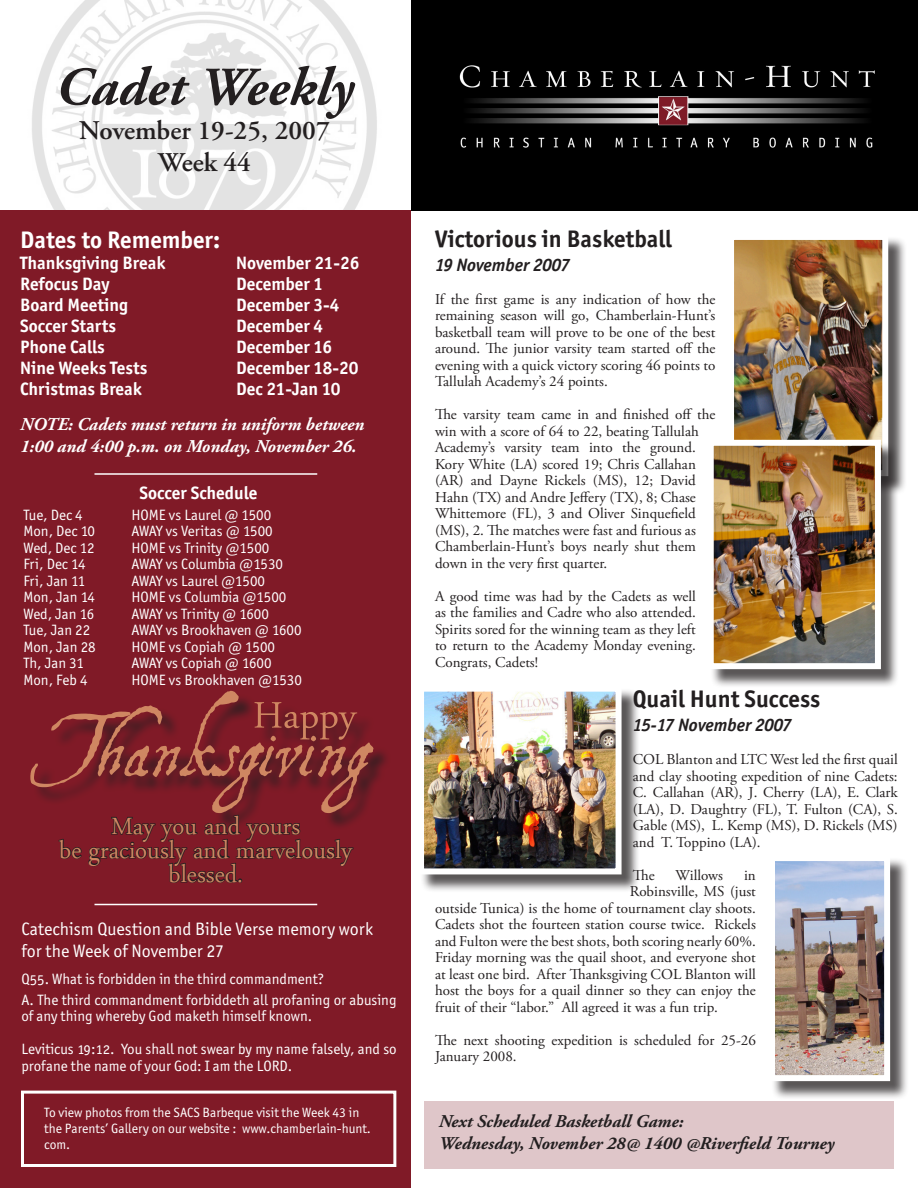
<style>
.page{position:relative;width:918px;height:1188px;background:#fff}
.page>*{position:absolute;margin:0;border:0;box-sizing:border-box;transform-origin:0 0}
.t1{font:77.7px "Aquiline Two";color:#cf8762}
.t2{font:54.45px "Arabic Typesetting";color:#cf8762}
.t3{font:italic 700 54px "Adobe Garamond Pro";color:#231f20}
.t4{font:34.5px "Arabic Typesetting";color:#cf8762}
.t5{font:600 27px "Adobe Garamond Pro";color:#231f20}
.t6{font:700 24px "Officina San ITC";color:#231f20}
.t7{font:700 24px "Officina San ITC";color:#fff}
.t8{font:700 18px "Officina San ITC";color:#fff}
.t9{font:italic 700 18px/21.6px "Adobe Garamond Pro";color:#fff}
.t10{font:italic 700 18px "Adobe Garamond Pro";color:#231f20}
.t11{font:18px/21.6px "Officina San ITC";color:#fff}
.t12{font:italic 700 18px "Officina San ITC";color:#231f20}
.t13{font:15px/16.5px "Adobe Garamond Pro";color:#231f20;text-align:justify}
.t14{font:15px "Officina San ITC";color:#fff}
.t15{font:15px/16.5px "Officina San ITC Book OS";color:#fff}
.t16{font:13.5px/16.2px "Officina San ITC";color:#fff}
</style>
<div class="page">
<div style="left:424px;top:1101px;width:470px;height:67px;background:#dfc6c9"></div>
<img style="left:0;top:0;width:404px;height:211px">
<div style="left:0;top:211px;width:411px;height:977px;background:#801a27"></div>
<img style="left:411px;top:0;width:507px;height:211px">
<div style="left:21px;top:1091px;width:375px;height:76px;border:3px solid #fff"></div>
<div style="left:420px;top:688px;width:220px;height:205px;background:#231f20;opacity:.75"></div>
<img style="left:425px;top:693px;width:190px;height:174px">
<div style="left:418px;top:686px;width:204px;height:188px;border:6px solid #fff"></div>
<hr style="left:94px;top:473px;width:223px;height:2px;background:#fff">
<div style="left:771px;top:857px;width:138px;height:243px;background:#231f20;opacity:.75"></div>
<img style="left:776px;top:862px;width:107px;height:212px">
<div style="left:769px;top:855px;width:121px;height:226px;border:6px solid #fff"></div>
<div style="left:33px;top:693px;width:358px;height:138px;background:#231f20;opacity:.75"></div>
<svg style="left:58px;top:813px;width:296px;height:93px"></svg>
<div style="left:730px;top:236px;width:177px;height:259px;background:#231f20;opacity:.75"></div>
<img style="left:735px;top:241px;width:146px;height:199px">
<div style="left:728px;top:234px;width:160px;height:242px;border:6px solid #fff"></div>
<div style="left:710px;top:442px;width:190px;height:246px;background:#231f20;opacity:.75"></div>
<img style="left:715px;top:447px;width:159px;height:215px">
<div style="left:708px;top:440px;width:173px;height:229px;border:6px solid #fff"></div>
<p class="t3" style="left:56px;top:56px;width:299px">Cadet Weekly</p>
<p class="t5" style="left:79px;top:115px;width:252px">November 19-25, 2007</p>
<p class="t5" style="left:158px;top:147px;width:94px">Week 44</p>
<p class="t7" style="left:20px;top:225px;width:202px">Dates to Remember:</p>
<p class="t8" style="left:20px;top:252px;width:147px">Thanksgiving Break</p>
<p class="t8" style="left:236px;top:252px;width:125px">November 21-26</p>
<p class="t8" style="left:20px;top:273px;width:91px">Refocus Day</p>
<p class="t8" style="left:236px;top:273px;width:89px">December 1</p>
<p class="t8" style="left:20px;top:294px;width:109px">Board Meeting</p>
<p class="t8" style="left:236px;top:294px;width:105px">December 3-4</p>
<p class="t8" style="left:20px;top:315px;width:97px">Soccer Starts</p>
<p class="t8" style="left:236px;top:315px;width:89px">December 4</p>
<p class="t8" style="left:20px;top:336px;width:86px">Phone Calls</p>
<p class="t8" style="left:236px;top:336px;width:97px">December 16</p>
<p class="t8" style="left:20px;top:357px;width:129px">Nine Weeks Tests</p>
<p class="t8" style="left:236px;top:357px;width:124px">December 18-20</p>
<p class="t8" style="left:20px;top:378px;width:123px">Christmas Break</p>
<p class="t8" style="left:236px;top:378px;width:106px">Dec 21-Jan 10</p>
<p class="t9" style="left:20px;top:414px;width:346px">NOTE: Cadets must return in uniform between<br>1:00 and 4:00 p.m. on Monday, November 26.</p>
<p class="t8" style="left:140px;top:481px;width:119px">Soccer Schedule</p>
<p class="t14" style="left:23px;top:506px;width:61px">Tue, Dec 4</p>
<p class="t14" style="left:131px;top:506px;width:141px">HOME vs Laurel @ 1500</p>
<p class="t14" style="left:23px;top:523px;width:73px">Mon, Dec 10</p>
<p class="t14" style="left:131px;top:523px;width:143px">AWAY vs Veritas @ 1500</p>
<p class="t14" style="left:23px;top:539px;width:73px">Wed, Dec 12</p>
<p class="t14" style="left:131px;top:539px;width:139px">HOME vs Trinity @1500</p>
<p class="t14" style="left:23px;top:556px;width:64px">Fri, Dec 14</p>
<p class="t14" style="left:131px;top:556px;width:153px">AWAY vs Columbia @1530</p>
<p class="t14" style="left:23px;top:572px;width:64px">Fri, Jan 11</p>
<p class="t14" style="left:131px;top:572px;width:135px">AWAY vs Laurel @1500</p>
<p class="t14" style="left:23px;top:589px;width:73px">Mon, Jan 14</p>
<p class="t14" style="left:131px;top:589px;width:156px">HOME vs Columbia @1500</p>
<p class="t14" style="left:23px;top:605px;width:72px">Wed, Jan 16</p>
<p class="t14" style="left:131px;top:605px;width:139px">AWAY vs Trinity @ 1600</p>
<p class="t14" style="left:23px;top:622px;width:68px">Tue, Jan 22</p>
<p class="t14" style="left:131px;top:622px;width:172px">AWAY vs Brookhaven @ 1600</p>
<p class="t14" style="left:23px;top:638px;width:74px">Mon, Jan 28</p>
<p class="t14" style="left:131px;top:638px;width:145px">HOME vs Copiah @ 1500</p>
<p class="t14" style="left:23px;top:655px;width:62px">Th, Jan 31</p>
<p class="t14" style="left:131px;top:655px;width:142px">AWAY vs Copiah @ 1600</p>
<p class="t14" style="left:23px;top:671px;width:66px">Mon, Feb 4</p>
<p class="t14" style="left:131px;top:671px;width:172px">HOME vs Brookhaven @1530</p>
<p class="t1" style="left:46px;top:703px;width:324px">Thanksgiving</p>
<p class="t4" style="left:111px;top:809px;width:190px">May you and yours</p>
<p class="t4" style="left:59px;top:833px;width:295px">be graciously and marvelously</p>
<p class="t4" style="left:169px;top:857px;width:76px">blessed.</p>
<p class="t2" style="left:253px;top:688px;width:105px">Happy</p>
<p class="t11" style="left:21px;top:918px;width:353px">Catechism Question and Bible Verse memory work for the Week of November 27</p>
<p class="t15" style="left:21px;top:970px;width:304px">Q55. What is forbidden in the third commandment?</p>
<p class="t15" style="left:21px;top:991px;width:377px">A. The third commandment forbiddeth all profaning or abusing of any thing whereby God maketh himself known.</p>
<p class="t15" style="left:21px;top:1041px;width:377px">Leviticus 19:12. You shall not swear by my name falsely, and so profane the name of your God: I am the LORD.</p>
<p class="t16" style="left:44px;top:1104px;width:328px">To view photos from the SACS Barbeque visit the Week 43 in the Parents’ Gallery on our website : www.chamberlain-hunt. com.</p>
<p class="t6" style="left:435px;top:224px;width:238px">Victorious in Basketball</p>
<p class="t12" style="left:435px;top:254px;width:137px">19 November 2007</p>
<p class="t13" style="left:435px;top:292px;width:282px">If the first game is any indication of how the remaining season will go, Chamberlain-Hunt’s basketball team will prove to be one of the best around. The junior varsity team started off the evening with a quick victory scoring 46 points to Tallulah Academy’s 24 points.</p>
<p class="t13" style="left:435px;top:407px;width:282px;text-align:left">The varsity team came in and finished off the win with a score of 64 to 22, beating Tallulah Academy’s varsity team into the ground.<br>Kory White (LA) scored 19; Chris Callahan (AR) and Dayne Rickels (MS), 12; David Hahn (TX) and Andre Jeffery (TX), 8; Chase Whittemore (FL), 3 and Oliver Sinquefield (MS), 2. The matches were fast and furious as Chamberlain-Hunt’s boys nearly shut them down in the very first quarter.</p>
<p class="t13" style="left:435px;top:589px;width:262px">A good time was had by the Cadets as well as the families and Cadre who also attended.<br>Spirits sored for the winning team as they left to return to the Academy Monday evening.<br>Congrats, Cadets!</p>
<p class="t6" style="left:633px;top:684px;width:189px">Quail Hunt Success</p>
<p class="t12" style="left:633px;top:715px;width:161px">15-17 November 2007</p>
<p class="t13" style="left:633px;top:752px;width:266px">COL Blanton and LTC West led the first quail and clay shooting expedition of nine Cadets:<br>C. Callahan (AR), J. Cherry (LA), E. Clark (LA), D. Daughtry (FL), T. Fulton (CA), S.<br>Gable (MS), L. Kemp (MS), D. Rickels (MS) and T. Toppino (LA).</p>
<p class="t13" style="left:633px;top:868px;width:23px">The</p>
<p class="t13" style="left:676px;top:868px;width:49px">Willows</p>
<p class="t13" style="left:744px;top:868px;width:13px">in</p>
<p class="t13" style="left:630px;top:884px;width:127px">Robinsville, MS (just</p>
<p class="t13" style="left:435px;top:901px;width:322px">outside Tunica) is the home of tournament clay shoots.</p>
<p class="t13" style="left:435px;top:917px;width:322px">Cadets shot the fourteen station course twice. Rickels</p>
<p class="t13" style="left:435px;top:934px;width:322px">and Fulton were the best shots, both scoring nearly 60%.</p>
<p class="t13" style="left:435px;top:950px;width:322px">Friday morning was the quail shoot, and everyone shot</p>
<p class="t13" style="left:435px;top:967px;width:322px">at least one bird. After Thanksgiving COL Blanton will</p>
<p class="t13" style="left:435px;top:983px;width:322px">host the boys for a quail dinner so they can enjoy the</p>
<p class="t13" style="left:435px;top:1000px;width:284px">fruit of their “labor.” All agreed it was a fun trip.</p>
<p class="t13" style="left:435px;top:1033px;width:322px">The next shooting expedition is scheduled for 25-26<br>January 2008.</p>
<p class="t10" style="left:439px;top:1111px;width:246px">Next Scheduled Basketball Game:</p>
<p class="t10" style="left:439px;top:1133px;width:397px">Wednesday, November 28@ 1400 @Riverfield Tourney</p>
</div>
